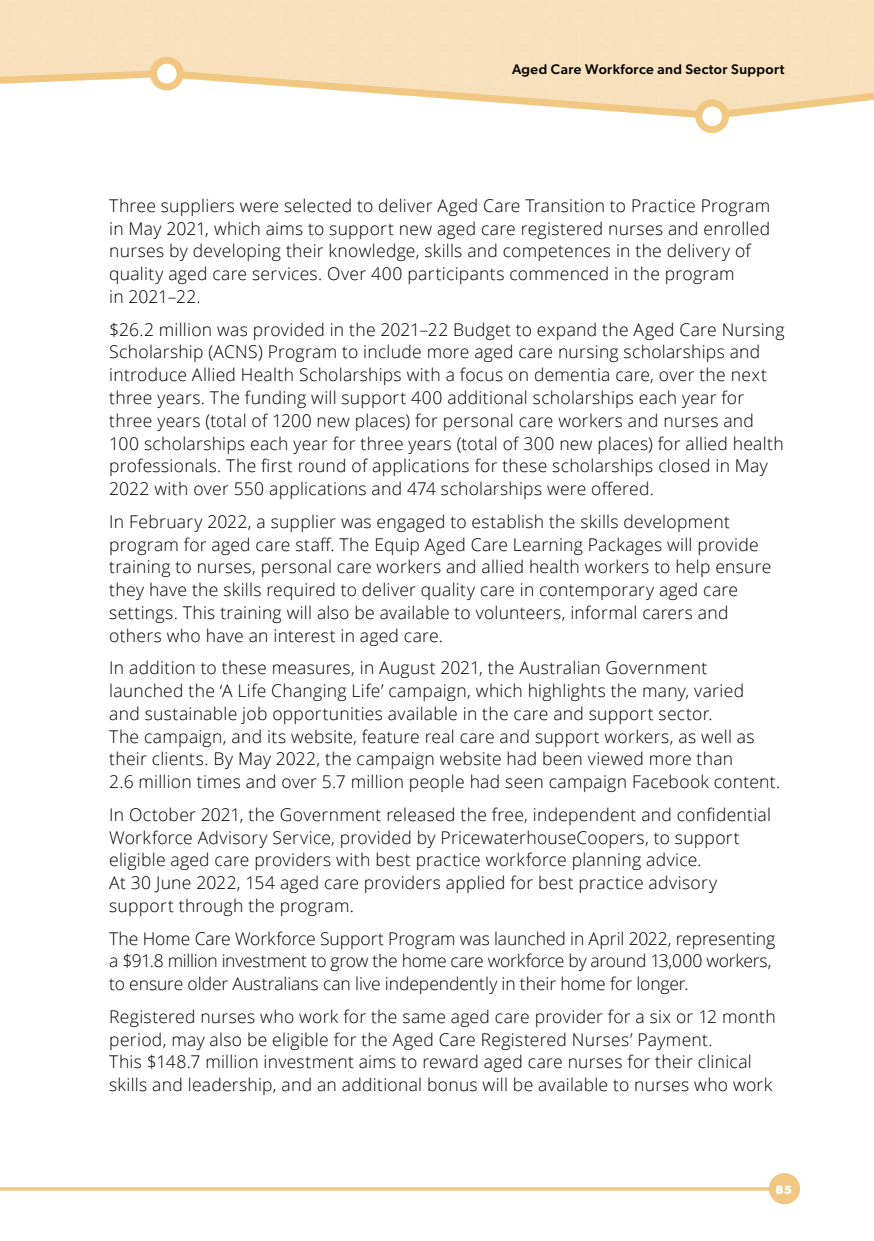
<style>
.page{position:relative;width:874px;height:1241px;background:#fff}
.page>*{position:absolute;margin:0;border:0;box-sizing:border-box;transform-origin:0 0}
.Body{font:300 17.5px/22.8px "Open Sans";letter-spacing:.015em;color:#000}
.Body-2{font:300 17.5px/22.8px "Open Sans";letter-spacing:-.005em;color:#000}
.t1{font:500 14px "Gibson";letter-spacing:.03em;color:#000}
.t2{font:700 12.25px "Gibson";color:#fff}
</style>
<div class="page">
<div style="left:768px;top:1172px;width:31px;height:32px;background:#f1c782;border-radius:50%"></div>
<svg style="left:0;top:0;width:873px;height:133px"></svg>
<div style="left:698px;top:103px;width:27px;height:26px;background:#fff;border-radius:50%"></div>
<div style="left:695px;top:99px;width:33px;height:34px;border:7px solid #f1c782;border-radius:50%"></div>
<div style="left:153px;top:60px;width:27px;height:27px;background:#fff;border-radius:50%"></div>
<div style="left:150px;top:57px;width:33px;height:33px;border:7px solid #f1c782;border-radius:50%"></div>
<svg style="left:0;top:1186px;width:769px;height:4px"></svg>
<p class="t1" style="left:511px;top:60px;width:274px">Aged Care Workforce and Sector Support</p>
<p class="Body" style="left:109px;top:194px;width:662px">Three suppliers were selected to deliver Aged Care Transition to Practice Program in May 2021, which aims to support new aged care registered nurses and enrolled nurses by developing their knowledge, skills and competences in the delivery of quality aged care services. Over 400 participants commenced in the program<br>in 2021–22.</p>
<p class="Body" style="left:109px;top:317px;width:676px">$26.2 million was provided in the 2021–22 Budget to expand the Aged Care Nursing Scholarship (ACNS) Program to include more aged care nursing scholarships and introduce Allied Health Scholarships with a focus on dementia care, over the next three years. The funding will support 400 additional scholarships each year for three years (total of 1200 new places) for personal care workers and nurses and 100 scholarships each year for three years (total of 300 new places) for allied health professionals. The first round of applications for these scholarships closed in May 2022 with over 550 applications and 474 scholarships were offered.</p>
<p class="Body" style="left:109px;top:509px;width:663px">In February 2022, a supplier was engaged to establish the skills development program for aged care staff. The Equip Aged Care Learning Packages will provide training to nurses, personal care workers and allied health workers to help ensure they have the skills required to deliver quality care in contemporary aged care settings. This training will also be available to volunteers, informal carers and others who have an interest in aged care.</p>
<p class="Body" style="left:109px;top:656px;width:672px">In addition to these measures, in August 2021, the Australian Government launched the ‘A Life Changing Life’ campaign, which highlights the many, varied<br>and sustainable job opportunities available in the care and support sector.<br>The campaign, and its website, feature real care and support workers, as well as their clients. By May 2022, the campaign website had been viewed more than<br>2.6 million times and over 5.7 million people had seen campaign Facebook content.</p>
<p class="Body" style="left:109px;top:802px;width:663px">In October 2021, the Government released the free, independent and confidential Workforce Advisory Service, provided by PricewaterhouseCoopers, to support eligible aged care providers with best practice workforce planning advice.<br>At 30 June 2022, 154 aged care providers applied for best practice advisory support through the program.</p>
<p class="Body-2" style="left:109px;top:926px;width:667px">The Home Care Workforce Support Program was launched in April 2022, representing a $91.8 million investment to grow the home care workforce by around 13,000 workers, to ensure older Australians can live independently in their home for longer.</p>
<p class="Body" style="left:109px;top:1004px;width:667px">Registered nurses who work for the same aged care provider for a six or 12 month period, may also be eligible for the Aged Care Registered Nurses’ Payment.<br>This $148.7 million investment aims to reward aged care nurses for their clinical skills and leadership, and an additional bonus will be available to nurses who work</p>
<p class="t2" style="left:775px;top:1181px;width:18px">85</p>
</div>
